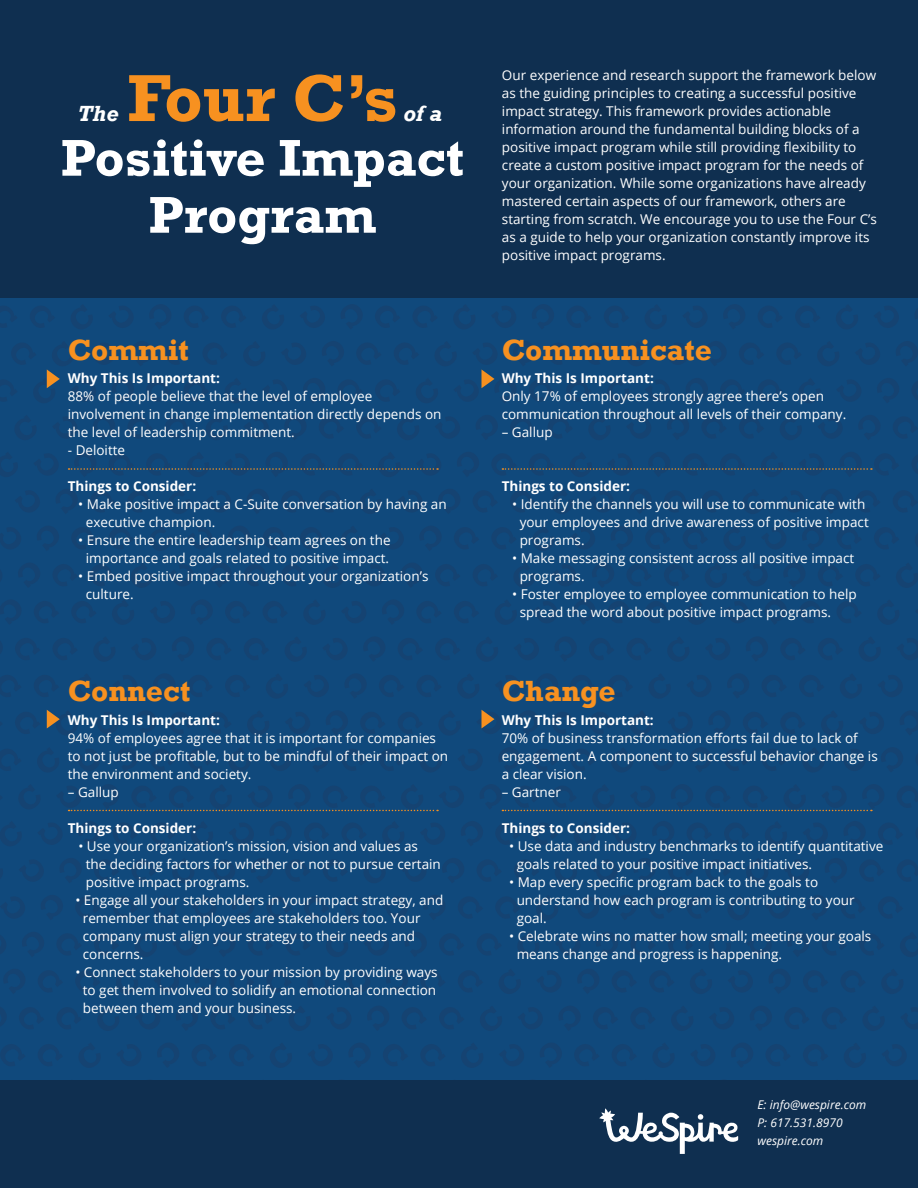
<style>
.page{position:relative;width:918px;height:1188px;background:#fff}
.page>*{position:absolute;margin:0;border:0;box-sizing:border-box;transform-origin:0 0}
.t1{font:700 67.5px "Rockwell";color:#f79120}
.t2{font:700 52.5px/57px "Rockwell";color:#fff;text-align:center}
.t3{font:700 30px "Rockwell";color:#f79120}
.t4{font:italic 700 22.5px "Rockwell";color:#fff}
.t5{font:13.5px/18px "Open Sans";color:#fff}
.t6{font:700 13.5px "Open Sans";color:#fff}
.t7{font:italic 12px/18px "Open Sans";color:#fff}
</style>
<div class="page">
<div style="left:0;top:297px;width:918px;height:784px;background:#10497c"></div>
<svg style="left:251px;top:1080px;width:23px;height:1px"></svg>
<svg style="left:289px;top:1080px;width:25px;height:1px"></svg>
<svg style="left:329px;top:1080px;width:23px;height:1px"></svg>
<svg style="left:442px;top:1080px;width:24px;height:1px"></svg>
<svg style="left:480px;top:1080px;width:26px;height:1px"></svg>
<svg style="left:520px;top:1080px;width:23px;height:1px"></svg>
<svg style="left:634px;top:1080px;width:23px;height:1px"></svg>
<svg style="left:671px;top:1080px;width:26px;height:1px"></svg>
<svg style="left:711px;top:1080px;width:24px;height:1px"></svg>
<svg style="left:825px;top:1080px;width:23px;height:1px"></svg>
<svg style="left:863px;top:1080px;width:25px;height:1px"></svg>
<svg style="left:903px;top:1080px;width:15px;height:1px"></svg>
<svg style="left:60px;top:1080px;width:23px;height:1px"></svg>
<svg style="left:98px;top:1080px;width:25px;height:1px"></svg>
<svg style="left:137px;top:1080px;width:24px;height:1px"></svg>
<div style="left:0;top:0;width:918px;height:297px;background:#0f2f50"></div>
<div style="left:0;top:1081px;width:918px;height:107px;background:#0f2f50"></div>
<svg style="left:599px;top:1108px;width:139px;height:46px"></svg>
<svg style="left:46px;top:369px;width:14px;height:19px"></svg>
<svg style="left:47px;top:710px;width:13px;height:19px"></svg>
<svg style="left:481px;top:369px;width:14px;height:19px"></svg>
<svg style="left:481px;top:710px;width:14px;height:19px"></svg>
<svg style="left:501px;top:468px;width:367px;height:2px"></svg>
<svg style="left:501px;top:809px;width:360px;height:2px"></svg>
<svg style="left:861px;top:809px;width:12px;height:2px"></svg>
<svg style="left:69px;top:468px;width:347px;height:2px"></svg>
<svg style="left:417px;top:468px;width:22px;height:2px"></svg>
<svg style="left:67px;top:809px;width:368px;height:2px"></svg>
<h3 class="t4" style="left:77px;top:100px;width:43px">The</h3>
<h1 class="t1" style="left:127px;top:57px;width:272px">Four C’s</h1>
<h3 class="t4" style="left:403px;top:100px;width:40px">of a</h3>
<h2 class="t2" style="left:61px;top:130px;width:405px">Positive Impact<br>Program</h2>
<h3 class="t3" style="left:68px;top:331px;width:122px">Commit</h3>
<p class="t6" style="left:68px;top:369px;width:154px">Why This Is Important:</p>
<p class="t5" style="left:68px;top:387px;width:375px">88% of people believe that the level of employee involvement in change implementation directly depends on the level of leadership commitment.</p>
<p class="t5" style="left:68px;top:441px;width:59px">- Deloitte</p>
<p class="t6" style="left:68px;top:477px;width:130px">Things to Consider:</p>
<p class="t5" style="left:86px;top:495px;width:362px;text-indent:-8px">• Make positive impact a C-Suite conversation by having an executive champion.</p>
<p class="t5" style="left:78px;top:531px;width:314px;text-align:center">• Ensure the entire leadership team agrees on the importance and goals related to positive impact.</p>
<p class="t5" style="left:86px;top:567px;width:344px;text-indent:-8px">• Embed positive impact throughout your organization’s culture.</p>
<h3 class="t3" style="left:68px;top:673px;width:124px">Connect</h3>
<p class="t6" style="left:68px;top:710px;width:154px">Why This Is Important:</p>
<p class="t5" style="left:68px;top:729px;width:382px">94% of employees agree that it is important for companies to not just be profitable, but to be mindful of their impact on the environment and society.</p>
<p class="t5" style="left:68px;top:783px;width:52px">– Gallup</p>
<p class="t6" style="left:68px;top:818px;width:130px">Things to Consider:</p>
<p class="t5" style="left:86px;top:837px;width:357px;text-indent:-8px">• Use your organization’s mission, vision and values as the deciding factors for whether or not to pursue certain positive impact programs.</p>
<p class="t5" style="left:83px;top:891px;width:362px;text-indent:-8px">• Engage all your stakeholders in your impact strategy, and remember that employees are stakeholders too. Your company must align your strategy to their needs and concerns.</p>
<p class="t5" style="left:83px;top:963px;width:356px;text-align:justify;text-indent:-8px">• Connect stakeholders to your mission by providing ways to get them involved to solidify an emotional connection between them and your business.</p>
<p class="t5" style="left:502px;top:66px;width:376px">Our experience and research support the framework below as the guiding principles to creating a successful positive impact strategy. This framework provides actionable information around the fundamental building blocks of a positive impact program while still providing flexibility to create a custom positive impact program for the needs of your organization. While some organizations have already mastered certain aspects of our framework, others are starting from scratch. We encourage you to use the Four C’s as a guide to help your organization constantly improve its positive impact programs.</p>
<h3 class="t3" style="left:502px;top:331px;width:212px">Communicate</h3>
<p class="t6" style="left:502px;top:369px;width:154px">Why This Is Important:</p>
<p class="t5" style="left:502px;top:387px;width:346px">Only 17% of employees strongly agree there’s open communication throughout all levels of their company.</p>
<p class="t5" style="left:502px;top:423px;width:52px">– Gallup</p>
<p class="t6" style="left:502px;top:477px;width:130px">Things to Consider:</p>
<p class="t5" style="left:520px;top:495px;width:351px;text-indent:-8px">• Identify the channels you will use to communicate with your employees and drive awareness of positive impact programs.</p>
<p class="t5" style="left:520px;top:549px;width:336px;text-indent:-8px">• Make messaging consistent across all positive impact programs.</p>
<p class="t5" style="left:520px;top:585px;width:339px;text-indent:-8px">• Foster employee to employee communication to help spread the word about positive impact programs.</p>
<h3 class="t3" style="left:502px;top:673px;width:115px">Change</h3>
<p class="t6" style="left:502px;top:710px;width:154px">Why This Is Important:</p>
<p class="t5" style="left:502px;top:729px;width:378px">70% of business transformation efforts fail due to lack of engagement. A component to successful behavior change is a clear vision.</p>
<p class="t5" style="left:502px;top:783px;width:61px">– Gartner</p>
<p class="t6" style="left:502px;top:818px;width:130px">Things to Consider:</p>
<p class="t5" style="left:517px;top:837px;width:368px;text-indent:-8px">• Use data and industry benchmarks to identify quantitative goals related to your positive impact initiatives.</p>
<p class="t5" style="left:517px;top:873px;width:339px;text-indent:-8px">• Map every specific program back to the goals to understand how each program is contributing to your goal.</p>
<p class="t5" style="left:517px;top:927px;width:356px;text-indent:-8px">• Celebrate wins no matter how small; meeting your goals means change and progress is happening.</p>
<p class="t7" style="left:758px;top:1095px;width:110px">E: info@wespire.com<br>P: 617.531.8970 wespire.com</p>
</div>
